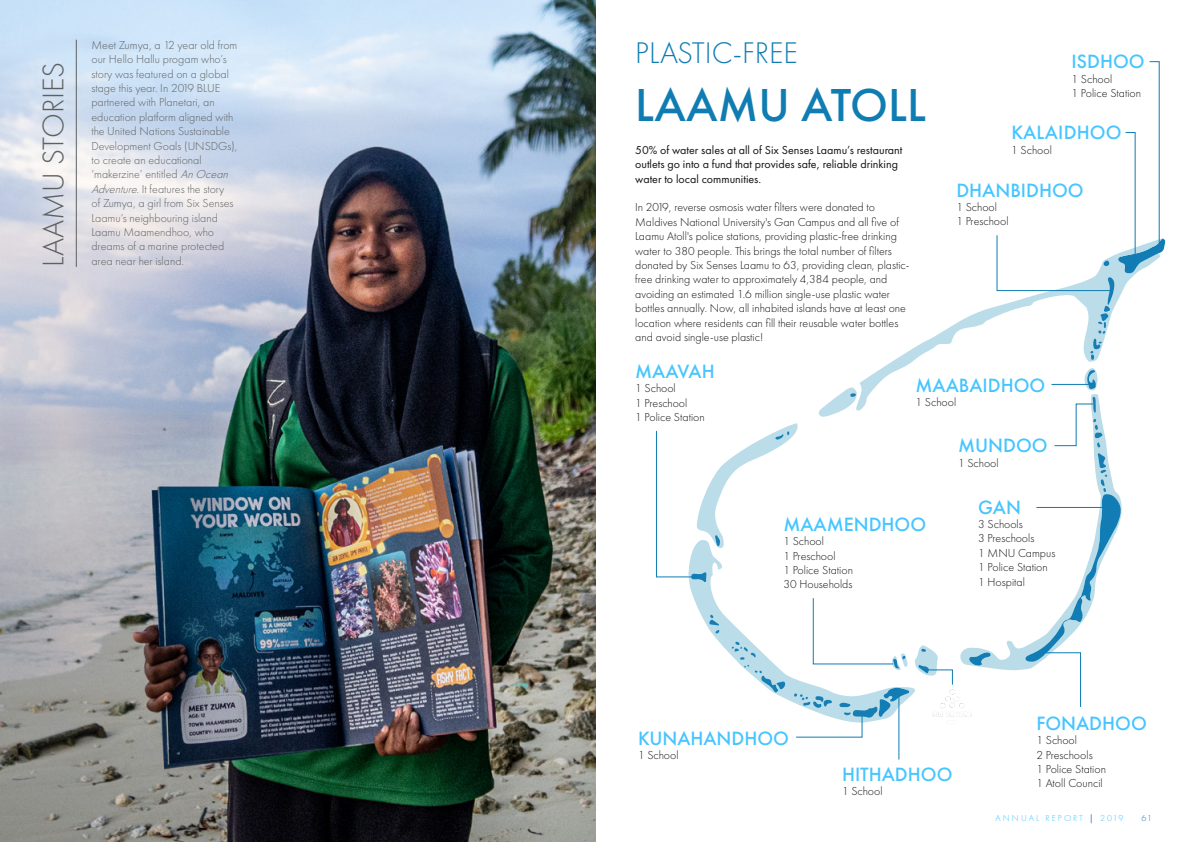
<style>
.page{position:relative;width:1191px;height:842px;background:#fff}
.page>*{position:absolute;margin:0;border:0;box-sizing:border-box;transform-origin:0 0}
.Section_Titles_White{font:500 48px "Futura PT";color:#0f7cb2}
.Section_Titles_White-2{font:300 31px "Futura PT";color:#5d6161}
.Section_Titles_White-3{font:300 31px "Futura PT";color:#0f7cb2}
.t1{font:500 20px "Futura PT";color:#46c5ff}
.t2{font:300 12px/14.4px "Futura PT";color:#111314}
.t3{font:300 12px/14.4px "Futura PT";color:#5d6161}
.t4{font:12px/14.4px "Futura PT";color:#111314}
.t5{font:300 9px "Futura PT";letter-spacing:.23em;color:#46c5ff}
.t6{font:300 9px "Futura PT";color:#0f7cb2}
.s1{font-style:italic}
.s2{font-weight:400;color:#0f7cb2}
</style>
<div class="page">
<img style="left:0;top:0;width:595px;height:842px">
<hr style="left:76px;top:40px;width:1px;height:227px;background:#5d6161">
<svg style="left:689px;top:582px;width:105px;height:121px"></svg>
<svg style="left:857px;top:306px;width:239px;height:105px"></svg>
<svg style="left:959px;top:394px;width:140px;height:276px"></svg>
<svg style="left:709px;top:615px;width:10px;height:18px"></svg>
<svg style="left:732px;top:642px;width:53px;height:51px"></svg>
<svg style="left:969px;top:652px;width:22px;height:14px"></svg>
<svg style="left:818px;top:387px;width:39px;height:30px"></svg>
<svg style="left:1084px;top:367px;width:14px;height:23px"></svg>
<svg style="left:656px;top:423px;width:141px;height:159px"></svg>
<hr style="left:898px;top:694px;width:1px;height:65px;background:#0f7cb2">
<svg style="left:1025px;top:397px;width:96px;height:310px"></svg>
<hr style="left:1051px;top:384px;width:39px;height:1px;background:#0f7cb2">
<img style="left:953px;top:689px;width:19px;height:28px">
<svg style="left:794px;top:598px;width:159px;height:140px"></svg>
<svg style="left:996px;top:61px;width:169px;height:299px"></svg>
<p class="Section_Titles_White-2" style="left:35px;top:267px;width:207px;rotate:-90deg">LAAMU STORIES</p>
<p class="t3" style="left:91px;top:38px;width:148px">Meet Zumya, a 12 year old from our Hello Hallu progam who’s story was featured on a global stage this year. In 2019 BLUE partnered with Planetari, an education platform aligned with the United Nations Sustainable<br>Development Goals (UNSDGs), to create an educational ‘makerzine’ entitled <span class="s1">AnOcean<br>Adventure.</span>It features the story<br>of Zumya, a girl from Six Senses<br>Laamu’s neighbouring island<br>Laamu Maamendhoo, who dreams of a marine protected</p>
<p class="t3" style="left:91px;top:254px;width:94px">area near her island.</p>
<p class="Section_Titles_White-3" style="left:635px;top:35px;width:164px">PLASTIC-FREE</p>
<p class="Section_Titles_White" style="left:635px;top:76px;width:292px">LAAMU ATOLL</p>
<p class="t4" style="left:635px;top:142px;width:269px">50% of water sales at all of Six Senses Laamu’s restaurant outlets go into a fund that provides safe, reliable drinking water to local communities.</p>
<p class="t2" style="left:635px;top:200px;width:276px">In 2019, reverse osmosis water filters were donated to Maldives National University's Gan Campus and all five of Laamu Atoll's police stations, providing plastic-free drinking water to 380 people. This brings the total number of filters donated by Six Senses Laamu to 63, providing clean, plastic&shy;free drinking water to approximately 4,384 people, and avoiding an estimated 1.6 million single-use plastic water bottles annually. Now, all inhabited islands have at least one location where residents can fill their reusable water bottles and avoid single-use plastic!</p>
<p class="t1" style="left:1071px;top:50px;width:75px">ISDHOO</p>
<p class="t2" style="left:1071px;top:72px;width:42px">1 School</p>
<p class="t2" style="left:1071px;top:86px;width:71px">1 Police Station</p>
<p class="t1" style="left:1011px;top:120px;width:112px">KALAIDHOO</p>
<p class="t2" style="left:1011px;top:142px;width:42px">1 School</p>
<p class="t1" style="left:956px;top:178px;width:129px">DHANBIDHOO</p>
<p class="t2" style="left:956px;top:200px;width:42px">1 School</p>
<p class="t2" style="left:956px;top:214px;width:54px">1 Preschool</p>
<p class="t1" style="left:635px;top:359px;width:81px">MAAVAH</p>
<p class="t2" style="left:635px;top:381px;width:42px">1 School</p>
<p class="t2" style="left:635px;top:395px;width:54px">1 Preschool</p>
<p class="t2" style="left:635px;top:410px;width:71px">1 Police Station</p>
<p class="t1" style="left:915px;top:373px;width:131px">MAABAIDHOO</p>
<p class="t2" style="left:915px;top:395px;width:42px">1 School</p>
<p class="t1" style="left:958px;top:434px;width:91px">MUNDOO</p>
<p class="t2" style="left:958px;top:456px;width:42px">1 School</p>
<p class="t1" style="left:978px;top:495px;width:44px">GAN</p>
<p class="t2" style="left:978px;top:517px;width:46px">3 Schools</p>
<p class="t2" style="left:978px;top:531px;width:58px">3 Preschools</p>
<p class="t2" style="left:978px;top:546px;width:79px">1 MNU Campus</p>
<p class="t2" style="left:978px;top:560px;width:71px">1 Police Station</p>
<p class="t2" style="left:978px;top:574px;width:48px">1 Hospital</p>
<p class="t1" style="left:783px;top:512px;width:144px">MAAMENDHOO</p>
<p class="t2" style="left:783px;top:534px;width:42px">1 School</p>
<p class="t2" style="left:783px;top:548px;width:54px">1 Preschool</p>
<p class="t2" style="left:783px;top:563px;width:71px">1 Police Station</p>
<p class="t2" style="left:783px;top:577px;width:71px">30 Households</p>
<p class="t1" style="left:638px;top:726px;width:152px">KUNAHANDHOO</p>
<p class="t2" style="left:638px;top:748px;width:42px">1 School</p>
<p class="t1" style="left:842px;top:762px;width:112px">HITHADHOO</p>
<p class="t2" style="left:842px;top:784px;width:42px">1 School</p>
<p class="t1" style="left:1036px;top:711px;width:112px">FONADHOO</p>
<p class="t2" style="left:1036px;top:733px;width:42px">1 School</p>
<p class="t2" style="left:1036px;top:747px;width:58px">2 Preschools</p>
<p class="t2" style="left:1036px;top:762px;width:71px">1 Police Station</p>
<p class="t2" style="left:1036px;top:776px;width:68px">1 Atoll Council</p>
<p class="t5" style="left:995px;top:813px;width:129px">ANNUAL REPORT <span class="s2">|</span> 2019</p>
<p class="t6" style="left:1141px;top:813px;width:12px">61</p>
</div>
